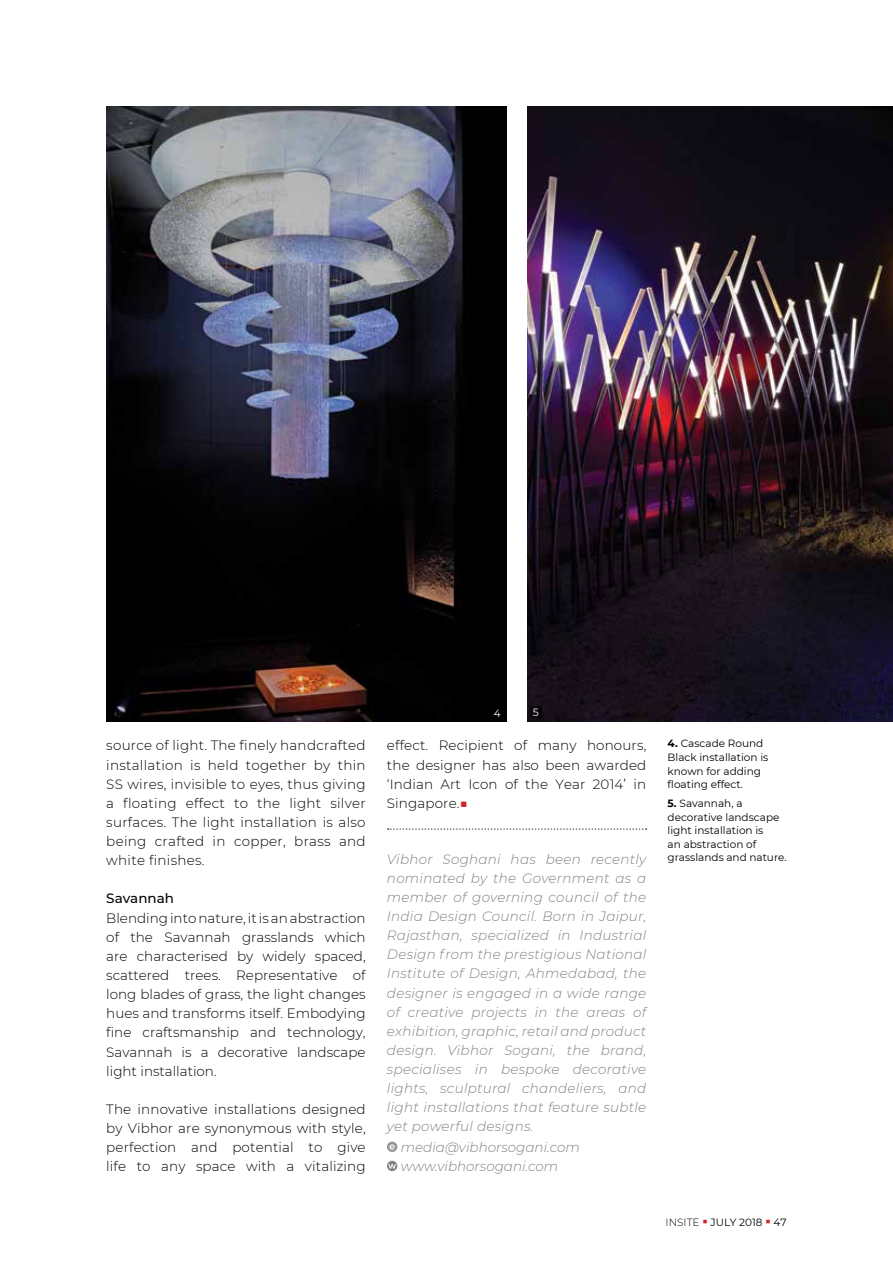
<style>
.page{position:relative;width:893px;height:1276px;background:#fff}
.page>*{position:absolute;margin:0;border:0;box-sizing:border-box;transform-origin:0 0}
.t1{font:300 13.5px/19.2px "Montserrat";letter-spacing:.01em;color:#000;text-align:justify}
.t2{font:italic 300 13.5px/19.2px "Montserrat";letter-spacing:.005em;color:#808285;text-align:justify}
.t3{font:500 13.5px "Montserrat";color:#000}
.t4{font:10.5px/13.5px "Montserrat";color:#000}
.t5{font:10.5px "Montserrat";color:#fff}
.s1{font-weight:400;color:#d2232a}
.s2{font-weight:700}
.s3{font-weight:300}
.s4{font-size:9px;color:#d2232a}
</style>
<div class="page">
<svg style="left:388px;top:828px;width:259px;height:2px"></svg>
<svg style="left:387px;top:1141px;width:10px;height:11px"></svg>
<svg style="left:390px;top:1144px;width:5px;height:5px"></svg>
<svg style="left:387px;top:1160px;width:10px;height:11px"></svg>
<svg style="left:388px;top:1164px;width:8px;height:4px"></svg>
<img style="left:106px;top:106px;width:400px;height:615px">
<img style="left:527px;top:106px;width:366px;height:615px">
<div style="left:492px;top:707px;width:11px;height:12px;background:#000"></div>
<div style="left:530px;top:706px;width:12px;height:12px;background:#0b070b"></div>
<p class="t1" style="left:106px;top:735px;width:261px">source of light. The finely handcrafted installation is held together by thin SS wires, invisible to eyes, thus giving a floating effect to the light silver surfaces. The light installation is also being crafted in copper, brass and white finishes.</p>
<p class="t3" style="left:106px;top:889px;width:69px">Savannah</p>
<p class="t1" style="left:106px;top:907px;width:261px">Blending into nature, it is an abstraction of the Savannah grasslands which are characterised by widely spaced, scattered trees. Representative of long blades of grass, the light changes hues and transforms itself. Embodying fine craftsmanship and technology, Savannah is a decorative landscape light installation.</p>
<p class="t1" style="left:106px;top:1099px;width:261px">The innovative installations designed by Vibhor are synonymous with style, perfection and potential to give life to any space with a vitalizing</p>
<p class="t5" style="left:494px;top:706px;width:8px">4</p>
<p class="t5" style="left:533px;top:705px;width:7px">5</p>
<p class="t1" style="left:387px;top:735px;width:261px">effect. Recipient of many honours, the designer has also been awarded ‘Indian Art Icon of the Year 2014’ in Singapore.<span class="s1">■</span></p>
<p class="t2" style="left:387px;top:848px;width:261px">Vibhor Soghani has been recently nominated by the Government as a member of governing council of the India Design Council. Born in Jaipur, Rajasthan, specialized in Industrial Design from the prestigious National Institute of Design, Ahmedabad, the designer is engaged in a wide range of creative projects in the areas of exhibition, graphic, retail and product design. Vibhor Sogani, the brand, specialises in bespoke decorative lights, sculptural chandeliers, and light installations that feature subtle yet powerful designs.</p>
<p class="t2" style="left:401px;top:1137px;width:180px">media@vibhorsogani.com www.vibhorsogani.com</p>
<p class="t4" style="left:668px;top:736px;width:102px"><span class="s2">4.</span> Cascade Round<br>Black installation is known for adding floating effect.</p>
<p class="t4" style="left:668px;top:796px;width:121px"><span class="s2">5.</span> Savannah, a decorative landscape light installation is<br>an abstraction of grasslands and nature.</p>
<p class="t4" style="left:666px;top:1215px;width:123px"><span class="s3">INSITE</span> <span class="s4">■</span> JULY 2018 <span class="s4">■</span> 47</p>
</div>
